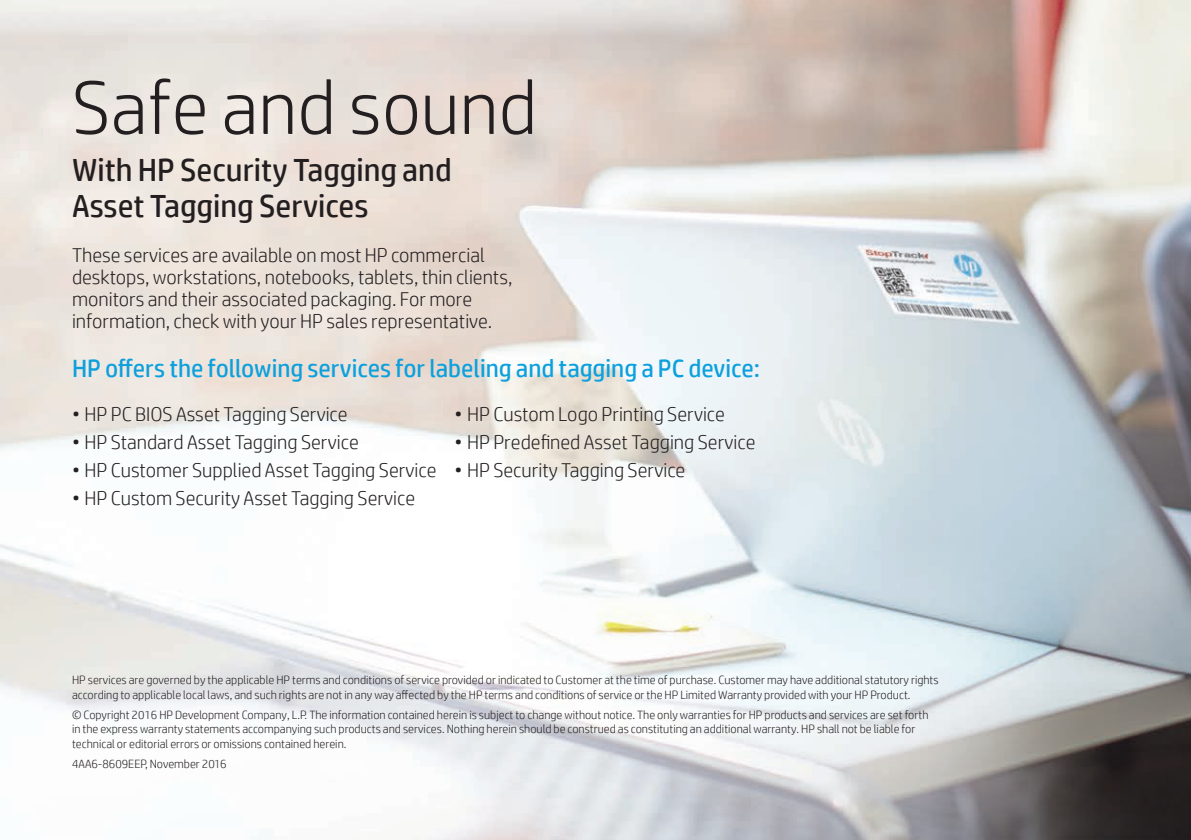
<style>
.page{position:relative;width:1191px;height:840px;background:#fff}
.page>*{position:absolute;margin:0;border:0;box-sizing:border-box;transform-origin:0 0}
.t1{font:300 76px "HP Simplified";color:#231f20}
.t2{font:32px "HP Simplified";color:#231f20}
.t3{font:25px "HP Simplified";color:#0ca0dd}
.t4{font:300 20px/22px "HP Simplified";color:#231f20}
.t5{font:300 12px/14.4px "HP Simplified";color:#231f20}
</style>
<div class="page">
<img style="left:0;top:0;width:1191px;height:839px">
<p class="t1" style="left:72px;top:65px;width:467px">Safe and sound</p>
<p class="t2" style="left:72px;top:152px;width:381px">With HP Security Tagging and</p>
<p class="t2" style="left:72px;top:188px;width:298px">Asset Tagging Services</p>
<p class="t4" style="left:72px;top:244px;width:442px">These services are available on most HP commercial desktops, workstations, notebooks, tablets, thin clients, monitors and their associated packaging. For more information, check with your HP sales representative.</p>
<p class="t3" style="left:72px;top:353px;width:689px">HP offers the following services for labeling and tagging a PC device:</p>
<p class="t4" style="left:72px;top:403px;width:277px">• HP PC BIOS Asset Tagging Service</p>
<p class="t4" style="left:72px;top:430px;width:288px">• HP Standard Asset Tagging Service</p>
<p class="t4" style="left:72px;top:458px;width:366px">• HP Customer Supplied Asset Tagging Service</p>
<p class="t4" style="left:72px;top:486px;width:345px">• HP Custom Security Asset Tagging Service</p>
<p class="t4" style="left:454px;top:403px;width:272px">• HP Custom Logo Printing Service</p>
<p class="t4" style="left:454px;top:430px;width:302px">• HP Predefined Asset Tagging Service</p>
<p class="t4" style="left:454px;top:458px;width:232px">• HP Security Tagging Service</p>
<p class="t5" style="left:72px;top:672px;width:868px">HP services are governed by the applicable HP terms and conditions of service provided or indicated to Customer at the time of purchase. Customer may have additional statutory rights according to applicable local laws, and such rights are not in any way affected by the HP terms and conditions of service or the HP Limited Warranty provided with your HP Product.</p>
<p class="t5" style="left:72px;top:707px;width:858px">© Copyright 2016 HP Development Company, L.P. The information contained herein is subject to change without notice. The only warranties for HP products and services are set forth in the express warranty statements accompanying such products and services. Nothing herein should be construed as constituting an additional warranty. HP shall not be liable for technical or editorial errors or omissions contained herein.</p>
<p class="t5" style="left:72px;top:756px;width:156px">4AA6-8609EEP, November 2016</p>
</div>
